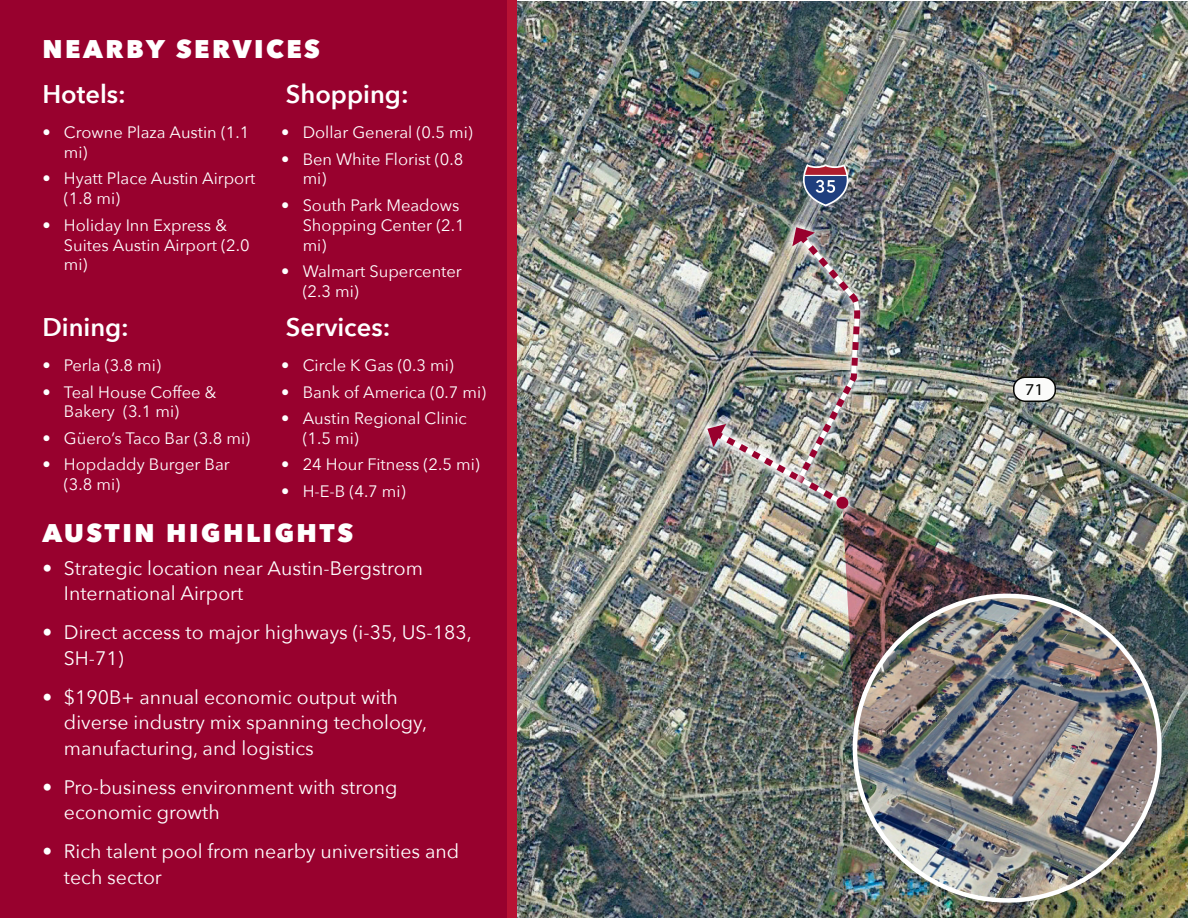
<style>
.page{position:relative;width:1188px;height:918px;background:#fff}
.page>*{position:absolute;margin:0;border:0;box-sizing:border-box;transform-origin:0 0}
.t1{font:600 25.5px "Avenir Next";color:#fff}
.t2{font:800 25.5px "Avenir Next";letter-spacing:.1em;color:#fff}
.t3{font:19.5px/25.5px "Avenir Next";color:#fff}
.t4{font:16.65px "Myriad Pro";color:#040503;scale:1.08 1}
.t5{font:16.5px/19.8px "Avenir Next";color:#fff}
</style>
<div class="page">
<img style="left:517px;top:2px;width:671px;height:916px">
<div style="left:0;top:0;width:508px;height:918px;background:#98012e"></div>
<img style="left:842px;top:503px;width:255px;height:237px">
<img style="left:854px;top:590px;width:310px;height:315px">
<img style="left:791px;top:164px;width:69px;height:42px">
<div style="left:783px;top:218px;width:87px;height:300px;background:#fff;opacity:.84"></div>
<div style="left:1014px;top:377px;width:41px;height:24px;background:#fbfbfa;border-radius:11px"></div>
<div style="left:1013px;top:377px;width:43px;height:25px;border:2px solid #040503;border-radius:11px"></div>
<div style="left:508px;top:0;width:9px;height:918px;background:#b71234"></div>
<div style="left:698px;top:415px;width:110px;height:74px;background:#fff;opacity:.84"></div>
<img style="left:701px;top:225px;width:162px;height:286px">
<p class="t2" style="left:42px;top:34px;width:279px">NEARBY SERVICES</p>
<p class="t1" style="left:42px;top:72px;width:85px">Hotels:</p>
<p class="t5" style="left:64px;top:122px;width:187px;text-indent:-22px">• Crowne Plaza Austin (1.1 mi)</p>
<p class="t5" style="left:64px;top:168px;width:193px;text-indent:-22px">• Hyatt Place Austin Airport (1.8 mi)</p>
<p class="t5" style="left:64px;top:214px;width:187px;text-indent:-22px">• Holiday Inn Express &amp;<br>Suites Austin Airport (2.0 mi)</p>
<p class="t1" style="left:42px;top:305px;width:88px">Dining:</p>
<p class="t5" style="left:42px;top:355px;width:120px">• Perla (3.8 mi)</p>
<p class="t5" style="left:64px;top:381px;width:154px;text-indent:-22px">• Teal House Coffee &amp;<br>Bakery (3.1 mi)</p>
<p class="t5" style="left:42px;top:428px;width:209px">• Güero’s Taco Bar (3.8 mi)</p>
<p class="t5" style="left:64px;top:454px;width:167px;text-indent:-22px">• Hopdaddy Burger Bar (3.8 mi)</p>
<p class="t1" style="left:286px;top:72px;width:124px">Shopping:</p>
<p class="t5" style="left:281px;top:122px;width:193px">• Dollar General (0.5 mi)</p>
<p class="t5" style="left:303px;top:148px;width:162px;text-indent:-22px">• Ben White Florist (0.8 mi)</p>
<p class="t5" style="left:303px;top:195px;width:164px;text-indent:-22px">• South Park Meadows<br>Shopping Center (2.1 mi)</p>
<p class="t5" style="left:303px;top:261px;width:161px;text-indent:-22px">• Walmart Supercenter (2.3 mi)</p>
<p class="t1" style="left:286px;top:305px;width:106px">Services:</p>
<p class="t5" style="left:281px;top:355px;width:174px">• Circle K Gas (0.3 mi)</p>
<p class="t5" style="left:281px;top:381px;width:207px">• Bank of America (0.7 mi)</p>
<p class="t5" style="left:303px;top:408px;width:166px;text-indent:-22px">• Austin Regional Clinic (1.5 mi)</p>
<p class="t5" style="left:281px;top:454px;width:200px">• 24 Hour Fitness (2.5 mi)</p>
<p class="t5" style="left:281px;top:481px;width:126px">• H-E-B (4.7 mi)</p>
<p class="t2" style="left:42px;top:517px;width:312px">AUSTIN HIGHLIGHTS</p>
<p class="t3" style="left:64px;top:554px;width:360px;text-indent:-22px">• Strategic location near Austin-Bergstrom<br>International Airport</p>
<p class="t3" style="left:64px;top:619px;width:409px;text-indent:-22px">• Direct access to major highways (i-35, US-183,<br>SH-71)</p>
<p class="t3" style="left:64px;top:683px;width:365px;text-indent:-22px">• $190B+ annual economic output with diverse industry mix spanning techology, manufacturing, and logistics</p>
<p class="t3" style="left:64px;top:773px;width:335px;text-indent:-22px">• Pro-business environment with strong economic growth</p>
<p class="t3" style="left:64px;top:838px;width:397px;text-indent:-22px">• Rich talent pool from nearby universities and tech sector</p>
<p class="t4" style="left:1025px;top:379px;width:19px">71</p>
</div>
